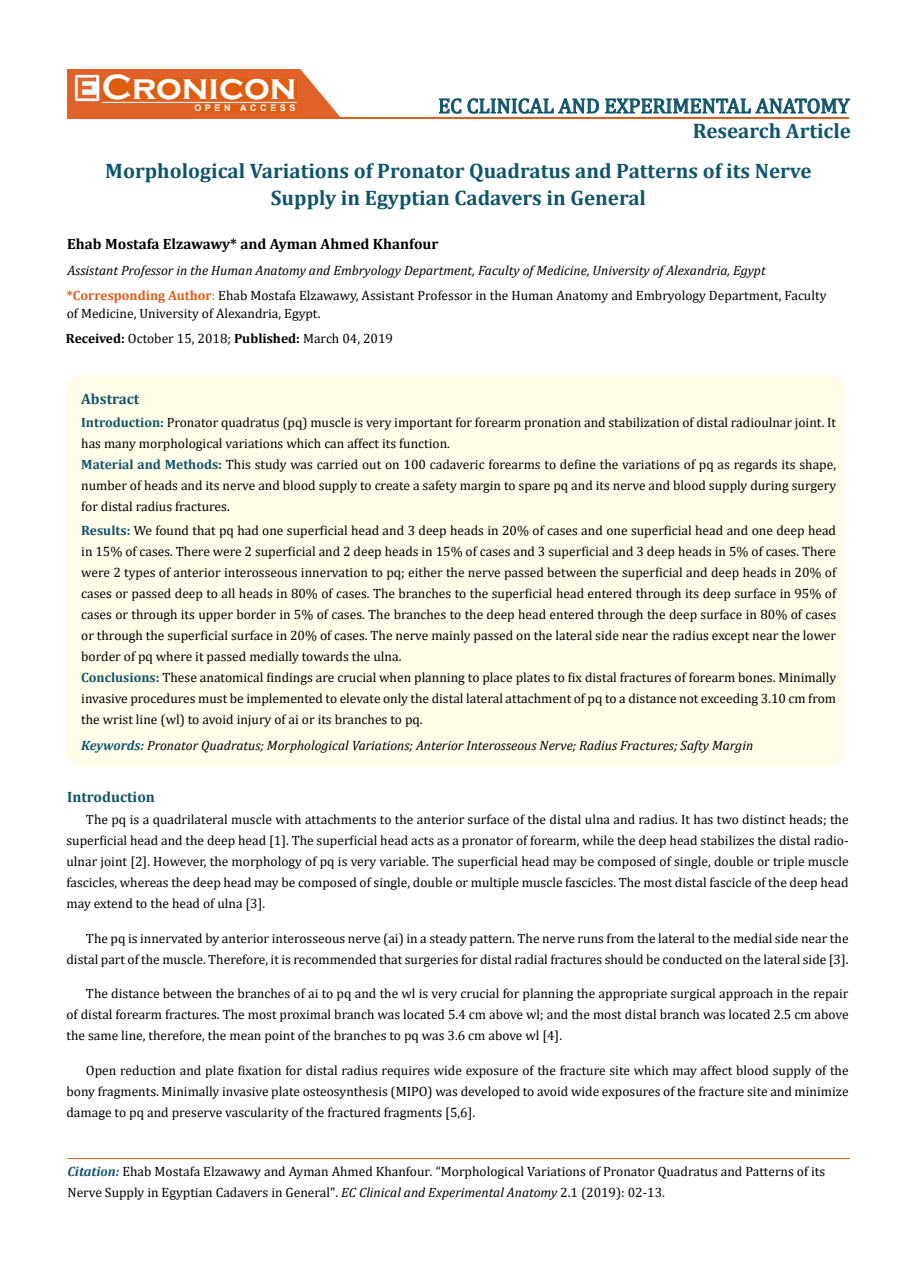
<style>
.page{position:relative;width:917px;height:1262px;background:#fff}
.page>*{position:absolute;margin:0;border:0;box-sizing:border-box;transform-origin:0 0}
.t1{font:700 36px "Copperplate Gothic";color:#fff}
.t2{font:700 21px/40.2px "Cambria";color:#0e546a}
.t3{font:21px "Cambria";color:#0e546a}
.t4{font:700 15px "Cambria";color:#000}
.t5{font:700 15px "Cambria";color:#0e546a}
.t6{font:13.5px/21px "Cambria";color:#000}
.t7{font:italic 13.5px/25.7px "Cambria";color:#000}
.t8{font:700 9px "Arial";letter-spacing:.4em;color:#fff}
.s1{font-weight:700;font-style:normal;color:#e05d1a}
.s2{font-style:normal;color:#e05d1a}
.s3{font-style:normal}
.s4{font-weight:700}
.s5{font-weight:700;color:#0e546a}
.s6{font-weight:700;font-style:italic;color:#0e546a}
.s7{font-style:italic}
</style>
<div class="page">
<div style="left:67px;top:70px;width:290px;height:49px;background:#e06228"></div>
<svg style="left:300px;top:69px;width:90px;height:49px"></svg>
<img style="left:75px;top:75px;width:24px;height:26px">
<div style="left:102px;top:79px;width:195px;height:21px;background:#df5d11"></div>
<div style="left:194px;top:105px;width:103px;height:7px;background:#df5d11"></div>
<svg style="left:438px;top:98px;width:23px;height:16px"></svg>
<svg style="left:467px;top:98px;width:132px;height:16px"></svg>
<svg style="left:605px;top:98px;width:245px;height:16px"></svg>
<hr style="left:102px;top:102px;width:194px;height:1px;background:#fff">
<hr style="left:279px;top:118px;width:569px;height:1px;background:#e05d1a">
<hr style="left:68px;top:1158px;width:781px;height:1px;background:#e05d1a">
<div style="left:65px;top:374px;width:780px;height:392px;background:#fffde9;border-radius:18px"></div>
<h1 class="t1" style="left:102px;top:68px;width:196px">Cronicon</h1>
<p class="t8" style="left:194px;top:102px;width:103px">OPEN ACCESS</p>
<h2 class="t3" style="left:438px;top:93px;width:413px">EC CLINICAL AND EXPERIMENTAL ANATOMY</h2>
<h2 class="t2" style="left:105px;top:110px;width:747px;text-indent:587px">Research Article<br>Morphological Variations of Pronator Quadratus and Patterns of its Nerve</h2>
<h2 class="t2" style="left:271px;top:177px;width:377px">Supply in Egyptian Cadavers in General</h2>
<p class="t4" style="left:67px;top:233px;width:373px">Ehab Mostafa Elzawawy* and Ayman Ahmed Khanfour</p>
<p class="t7" style="left:67px;top:256px;width:761px">Assistant Professor in the Human Anatomy and Embryology Department, Faculty of Medicine, University of Alexandria, Egypt <span class="s1">*Corresponding Author</span><span class="s2">:</span> <span class="s3">Ehab Mostafa Elzawawy, Assistant Professor in the Human Anatomy and Embryology Department, Faculty</span></p>
<p class="t6" style="left:67px;top:303px;width:255px">of Medicine, University of Alexandria, Egypt.</p>
<p class="t6" style="left:66px;top:328px;width:328px"><span class="s4">Received:</span> October 15, 2018; <span class="s4">Published:</span> March 04, 2019</p>
<p class="t5" style="left:81px;top:388px;width:60px">Abstract</p>
<p class="t6" style="left:81px;top:412px;width:756px"><span class="s5">Introduction:</span> Pronator quadratus (pq) muscle is very important for forearm pronation and stabilization of distal radioulnar joint. It has many morphological variations which can affect its function.<br><span class="s5">Material and Methods:</span> This study was carried out on 100 cadaveric forearms to define the variations of pq as regards its shape, number of heads and its nerve and blood supply to create a safety margin to spare pq and its nerve and blood supply during surgery for distal radius fractures.</p>
<p class="t6" style="left:81px;top:520px;width:756px"><span class="s5">Results:</span> We found that pq had one superficial head and 3 deep heads in 20% of cases and one superficial head and one deep head in 15% of cases. There were 2 superficial and 2 deep heads in 15% of cases and 3 superficial and 3 deep heads in 5% of cases. There were 2 types of anterior interosseous innervation to pq; either the nerve passed between the superficial and deep heads in 20% of cases or passed deep to all heads in 80% of cases. The branches to the superficial head entered through its deep surface in 95% of cases or through its upper border in 5% of cases. The branches to the deep head entered through the deep surface in 80% of cases or through the superficial surface in 20% of cases. The nerve mainly passed on the lateral side near the radius except near the lower border of pq where it passed medially towards the ulna.<br><span class="s5">Conclusions:</span> These anatomical findings are crucial when planning to place plates to fix distal fractures of forearm bones. Minimally invasive procedures must be implemented to elevate only the distal lateral attachment of pq to a distance not exceeding 3.10 cm from the wrist line (wl) to avoid injury of ai or its branches to pq.</p>
<p class="t7" style="left:81px;top:732px;width:673px"><span class="s5">Keywords:</span> Pronator Quadratus; Morphological Variations; Anterior Interosseous Nerve; Radius Fractures; Safty Margin</p>
<p class="t5" style="left:67px;top:786px;width:89px">Introduction</p>
<p class="t6" style="left:66px;top:809px;width:783px;text-align:justify;text-indent:19px">The pq is a quadrilateral muscle with attachments to the anterior surface of the distal ulna and radius. It has two distinct heads; the superficial head and the deep head [1]. The superficial head acts as a pronator of forearm, while the deep head stabilizes the distal radio&shy;ulnar joint [2]. However, the morphology of pq is very variable. The superficial head may be composed of single, double or triple muscle fascicles, whereas the deep head may be composed of single, double or multiple muscle fascicles. The most distal fascicle of the deep head may extend to the head of ulna [3].</p>
<p class="t6" style="left:66px;top:927px;width:783px;text-align:right">The pq is innervated by anterior interosseous nerve (ai) in a steady pattern. The nerve runs from the lateral to the medial side near the distal part of the muscle. Therefore, it is recommended that surgeries for distal radial fractures should be conducted on the lateral side [3].</p>
<p class="t6" style="left:66px;top:983px;width:783px;text-align:justify;text-indent:19px">The distance between the branches of ai to pq and the wl is very crucial for planning the appropriate surgical approach in the repair of distal forearm fractures. The most proximal branch was located 5.4 cm above wl; and the most distal branch was located 2.5 cm above the same line, therefore, the mean point of the branches to pq was 3.6 cm above wl [4].</p>
<p class="t6" style="left:66px;top:1059px;width:783px;text-align:justify;text-indent:19px">Open reduction and plate fixation for distal radius requires wide exposure of the fracture site which may affect blood supply of the bony fragments. Minimally invasive plate osteosynthesis (MIPO) was developed to avoid wide exposures of the fracture site and minimize damage to pq and preserve vascularity of the fractured fragments [5,6].</p>
<p class="t6" style="left:67px;top:1161px;width:759px"><span class="s6">Citation:</span> Ehab Mostafa Elzawawy and Ayman Ahmed Khanfour<span class="s7">.</span> “Morphological Variations of Pronator Quadratus and Patterns of its<br>Nerve Supply in Egyptian Cadavers in General". <span class="s7">EC Clinical and Experimental Anatomy</span> 2.1 (2019): 02-13.</p>
</div>
